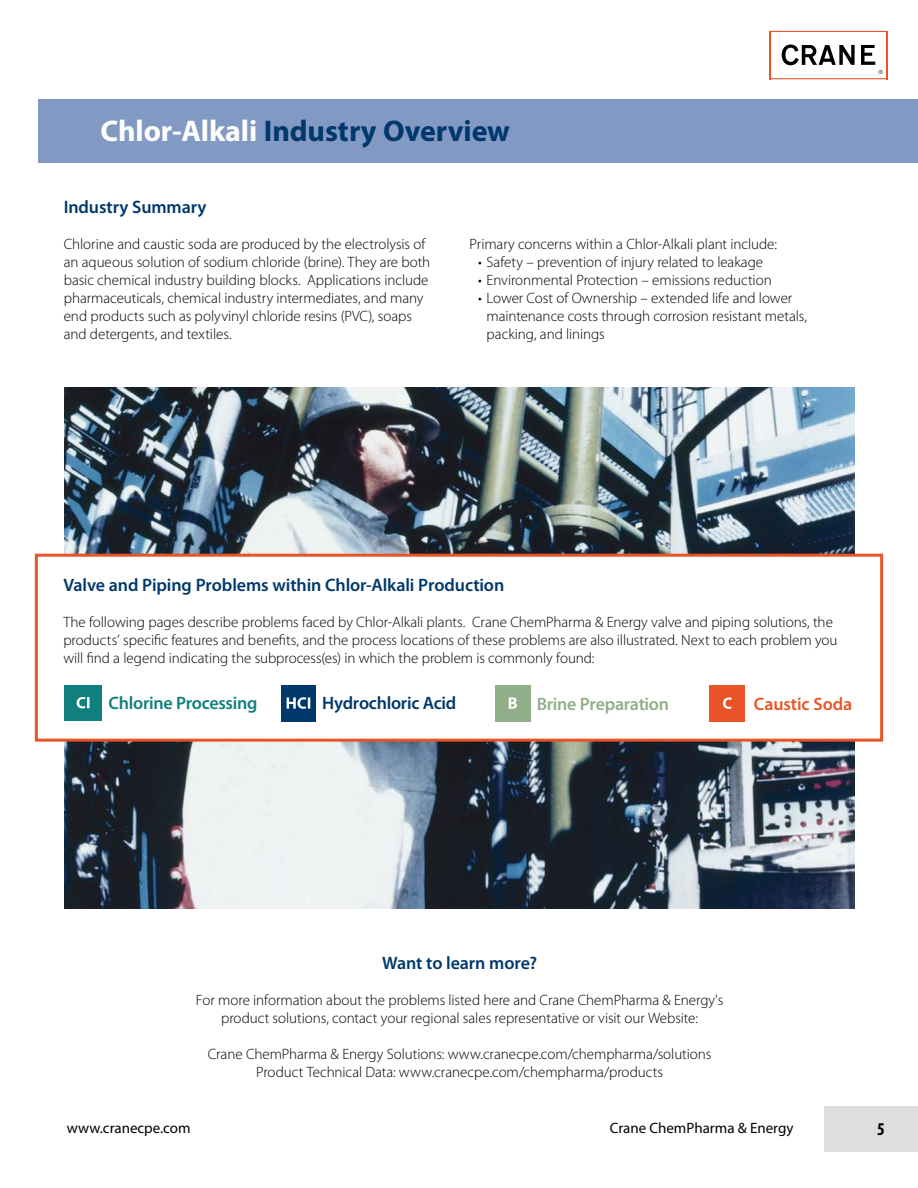
<style>
.page{position:relative;width:918px;height:1188px;background:#fff}
.page>*{position:absolute;margin:0;border:0;box-sizing:border-box;transform-origin:0 0}
.t1{font:700 30px "Myriad Pro";letter-spacing:-.005em;color:#00386b}
.t2{font:600 18px "Myriad Pro";letter-spacing:-.005em;color:#00386b}
.t3{font:600 18px "Myriad Pro";letter-spacing:-.015em;color:#10807e}
.t4{font:600 18px "Myriad Pro";letter-spacing:-.015em;color:#91af89}
.t5{font:600 18px "Myriad Pro";letter-spacing:-.005em;color:#e85425}
.t6{font:700 condensed 18px "Myriad Pro";color:#000}
.t7{font:300 15px/18px "Myriad Pro";letter-spacing:-.005em;color:#000}
.t8{font:15px "Myriad Pro";color:#000}
.s1{color:#fff}
</style>
<div class="page">
<svg style="left:782px;top:45px;width:73px;height:20px"></svg>
<hr style="left:770px;top:78px;width:118px;height:1px;background:#e85426">
<hr style="left:887px;top:31px;width:1px;height:48px;background:#e85426">
<hr style="left:769px;top:31px;width:119px;height:1px;background:#e85426">
<hr style="left:769px;top:31px;width:1px;height:48px;background:#e85426">
<svg style="left:861px;top:45px;width:22px;height:29px"></svg>
<div style="left:38px;top:99px;width:880px;height:64px;background:#829ac3"></div>
<div style="left:824px;top:1107px;width:94px;height:45px;background:#dddedf"></div>
<img style="left:65px;top:387px;width:790px;height:521px">
<svg style="left:34px;top:552px;width:850px;height:191px"></svg>
<div style="left:65px;top:685px;width:37px;height:35px;background:#10807e"></div>
<svg style="left:77px;top:697px;width:12px;height:11px"></svg>
<div style="left:281px;top:685px;width:35px;height:36px;background:#00386b"></div>
<svg style="left:287px;top:697px;width:23px;height:12px"></svg>
<div style="left:495px;top:685px;width:35px;height:36px;background:#91af89"></div>
<svg style="left:509px;top:697px;width:8px;height:12px"></svg>
<div style="left:710px;top:685px;width:35px;height:36px;background:#e85425"></div>
<svg style="left:723px;top:697px;width:9px;height:12px"></svg>
<h1 class="t1" style="left:101px;top:114px;width:411px"><span class="s1">Chlor-Alkali</span> Industry Overview</h1>
<p class="t2" style="left:64px;top:195px;width:144px">Industry Summary</p>
<p class="t7" style="left:64px;top:235px;width:368px">Chlorine and caustic soda are produced by the electrolysis of an aqueous solution of sodium chloride (brine). They are both basic chemical industry building blocks. Applications include pharmaceuticals, chemical industry intermediates, and many end products such as polyvinyl chloride resins (PVC), soaps and detergents, and textiles.</p>
<p class="t7" style="left:470px;top:235px;width:309px">Primary concerns within a Chlor-Alkali plant include:</p>
<p class="t7" style="left:478px;top:253px;width:287px">• Safety – prevention of injury related to leakage</p>
<p class="t7" style="left:478px;top:271px;width:295px">• Environmental Protection – emissions reduction</p>
<p class="t7" style="left:487px;top:289px;width:322px;text-indent:-9px">• Lower Cost of Ownership – extended life and lower maintenance costs through corrosion resistant metals, packing, and linings</p>
<p class="t2" style="left:63px;top:574px;width:442px">Valve and Piping Problems within Chlor-Alkali Production</p>
<p class="t7" style="left:63px;top:614px;width:776px">The following pages describe problems faced by Chlor-Alkali plants. Crane ChemPharma &amp; Energy valve and piping solutions, the products’ specific features and benefits, and the process locations of these problems are also illustrated. Next to each problem you will find a legend indicating the subprocess(es) in which the problem is commonly found:</p>
<p class="t3" style="left:109px;top:692px;width:150px">Chlorine Processing</p>
<p class="t2" style="left:322px;top:692px;width:135px">Hydrochloric Acid</p>
<p class="t4" style="left:537px;top:693px;width:134px">Brine Preparation</p>
<p class="t5" style="left:754px;top:692px;width:100px">Caustic Soda</p>
<p class="t2" style="left:382px;top:951px;width:157px">Want to learn more?</p>
<p class="t7" style="left:196px;top:991px;width:529px;text-align:center">For more information about the problems listed here and Crane ChemPharma &amp; Energy's product solutions, contact your regional sales representative or visit our Website:</p>
<p class="t7" style="left:208px;top:1045px;width:505px;text-align:center">Crane ChemPharma &amp; Energy Solutions: www.cranecpe.com/chempharma/solutions<br>Product Technical Data: www.cranecpe.com/chempharma/products</p>
<p class="t8" style="left:67px;top:1119px;width:125px">www.cranecpe.com</p>
<p class="t8" style="left:610px;top:1118px;width:185px">Crane ChemPharma &amp; Energy</p>
<p class="t6" style="left:877px;top:1119px;width:9px">5</p>
</div>
